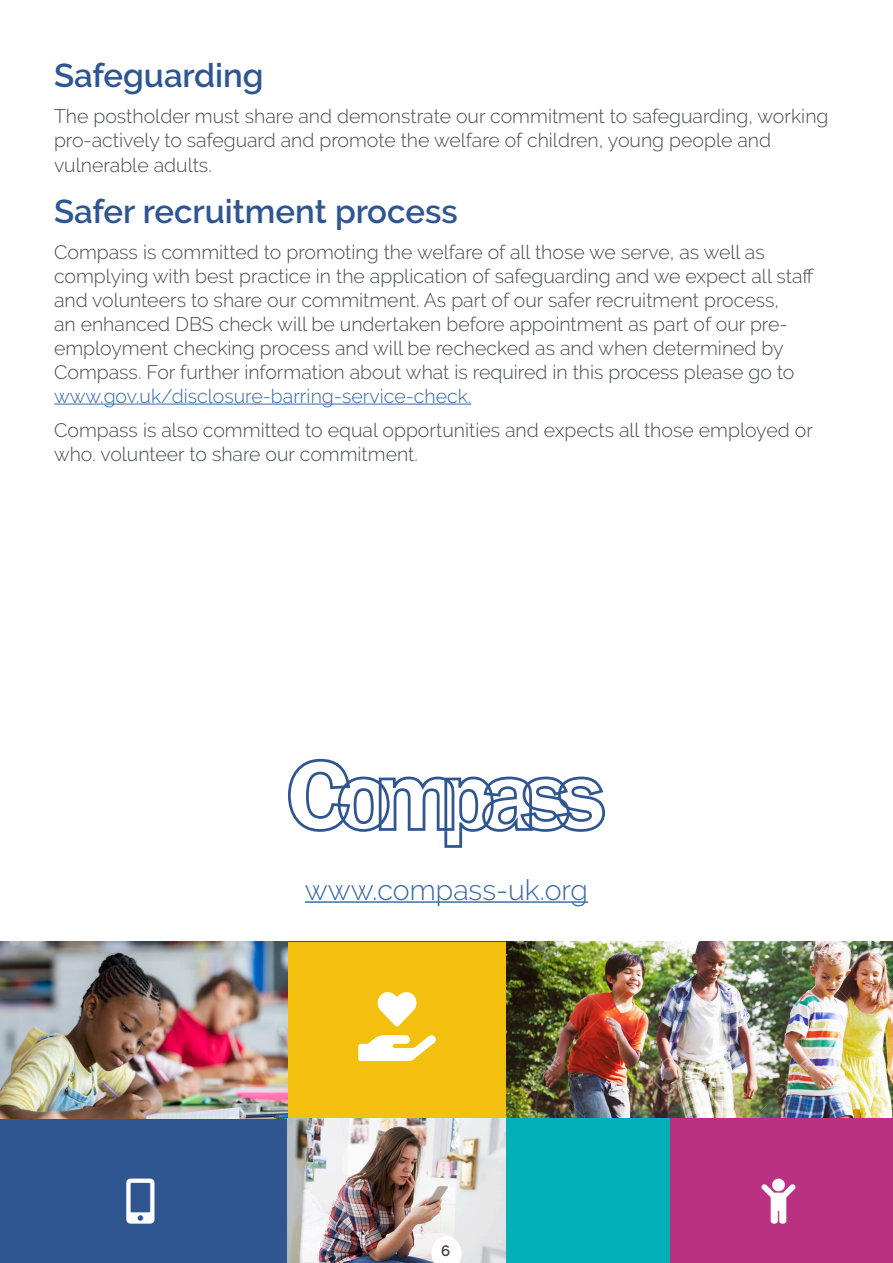
<style>
.page{position:relative;width:893px;height:1263px;background:#fff}
.page>*{position:absolute;margin:0;border:0;box-sizing:border-box;transform-origin:0 0}
.t1{font:69px "Font Awesome 5 Free Solid";color:#fff}
.t2{font:45px "Font Awesome 5 Free Solid";color:#fff}
.t3{font:600 33px "Raleway";color:#305692}
.t4{font:300 28.5px "Raleway";color:#3667a4}
.t5{font:300 19.5px/24px "Raleway";color:#474a4e}
.t6{font:600 15px "Raleway";color:#3e3e3f}
.s1{color:#3667a4}
</style>
<div class="page">
<hr style="left:54px;top:404px;width:417px;height:1px;background:#3667a4">
<div style="left:0;top:942px;width:887px;height:321px;background:#305692"></div>
<img style="left:0;top:942px;width:288px;height:177px">
<div style="left:288px;top:942px;width:218px;height:193px;background:#f4c00f"></div>
<img style="left:506px;top:942px;width:387px;height:177px">
<img style="left:288px;top:1119px;width:218px;height:144px">
<div style="left:506px;top:1119px;width:164px;height:144px;background:#00b0b9"></div>
<div style="left:670px;top:1119px;width:223px;height:144px;background:#ba3182"></div>
<hr style="left:305px;top:901px;width:283px;height:2px;background:#3667a4">
<svg style="left:288px;top:759px;width:317px;height:89px"></svg>
<svg style="left:431px;top:1236px;width:30px;height:27px"></svg>
<p class="t3" style="left:54px;top:57px;width:211px">Safeguarding</p>
<p class="t5" style="left:54px;top:104px;width:776px;line-height:24.6px">The postholder must share and demonstrate our commitment to safeguarding, working pro-actively to safeguard and promote the welfare of children, young people and vulnerable adults.</p>
<p class="t3" style="left:54px;top:192px;width:405px">Safer recruitment process</p>
<p class="t5" style="left:54px;top:240px;width:761px">Compass is committed to promoting the welfare of all those we serve, as well as complying with best practice in the application of safeguarding and we expect all staff and volunteers to share our commitment. As part of our safer recruitment process,<br>an enhanced DBS check will be undertaken before appointment as part of our pre&shy;employment checking process and will be rechecked as and when determined by Compass. For further information about what is required in this process please go to <span class="s1">www.gov.uk/disclosure-barring-service-check.</span></p>
<p class="t5" style="left:54px;top:418px;width:760px">Compass is also committed to equal opportunities and expects all those employed or who. volunteer to share our commitment.</p>
<p class="t4" style="left:305px;top:873px;width:285px">www.compass-uk.org</p>
<p class="t1" style="left:358px;top:992px;width:80px">■□●■▼</p>
<p class="t2" style="left:126px;top:1179px;width:30px">□●●▼</p>
<p class="t2" style="left:762px;top:1179px;width:36px">●</p>
<p class="t6" style="left:441px;top:1242px;width:11px">6</p>
</div>
